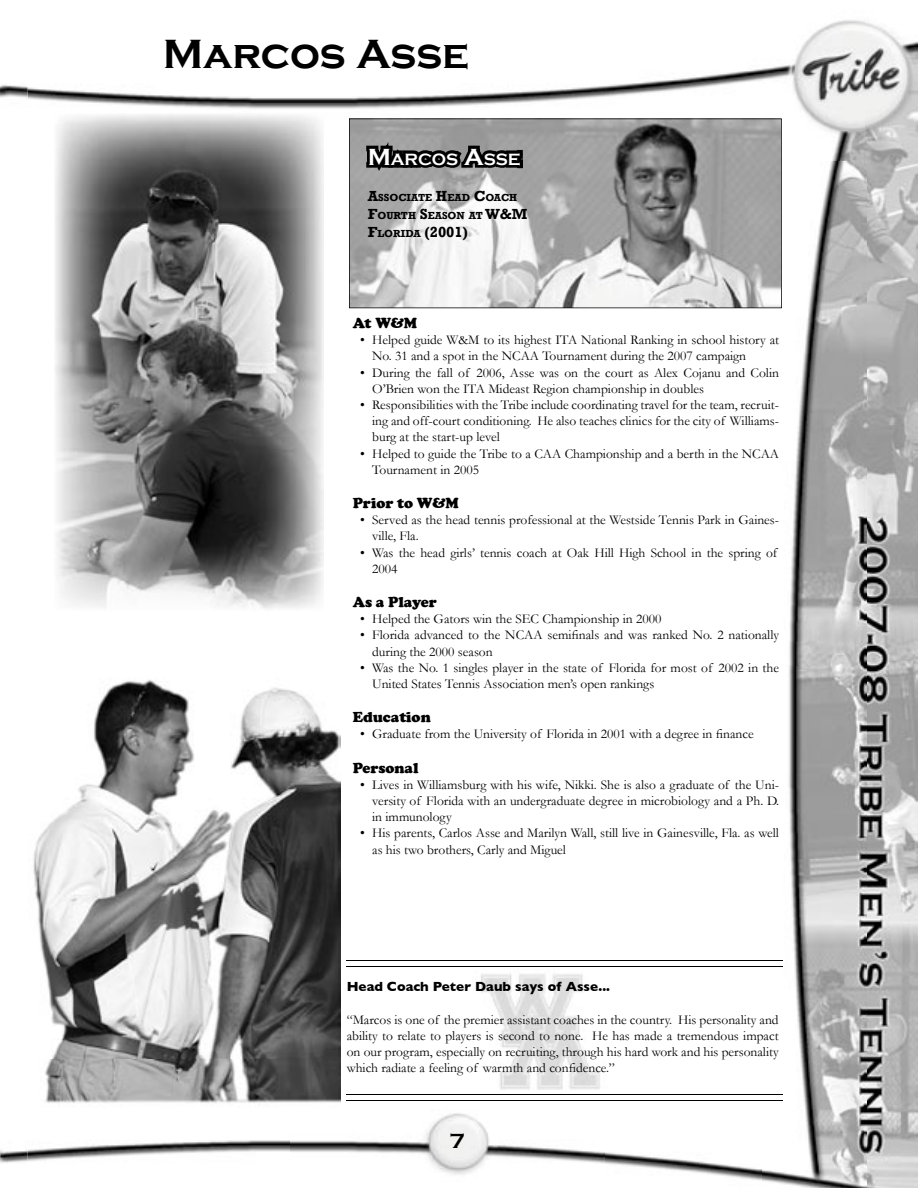
<style>
.page{position:relative;width:918px;height:1188px;background:#fff}
.page>*{position:absolute;margin:0;border:0;box-sizing:border-box;transform-origin:0 0}
.t1{font:700 42px "Copperplate Gothic";color:#000}
.t2{font:700 21px "Copperplate Gothic";color:#000}
.t3{font:700 16.8px "Copperplate Gothic";color:#fff}
.t4{font:900 15px "Cooper";color:#000}
.t5{font:700 15px "Rockwell";color:#000}
.t6{font:13.5px/16.2px "Garamond";color:#000}
.t7{font:700 13.5px "Gill Sans";color:#000}
.t8{font:700 10.5px/18px "Rockwell";color:#000}
.s1{font-size:24px}
.s2{font-size:15px}
.s3{font-size:10.5px}
</style>
<div class="page">
<img style="left:28px;top:20px;width:837px;height:142px">
<img style="left:865px;top:22px;width:53px;height:1166px">
<img style="left:290px;top:308px;width:104px;height:845px">
<img style="left:761px;top:162px;width:105px;height:1026px">
<img style="left:394px;top:1113px;width:105px;height:62px">
<img style="left:604px;top:1152px;width:157px;height:28px">
<img style="left:28px;top:1140px;width:262px;height:22px">
<img style="left:499px;top:1089px;width:105px;height:75px">
<img style="left:0;top:84px;width:28px;height:1079px">
<img style="left:481px;top:973px;width:119px;height:116px">
<hr style="left:347px;top:966px;width:436px;height:1px;background:#000">
<hr style="left:347px;top:960px;width:436px;height:1px;background:#000">
<hr style="left:347px;top:1100px;width:436px;height:1px;background:#000">
<hr style="left:347px;top:1094px;width:436px;height:1px;background:#000">
<svg style="left:349px;top:118px;width:433px;height:190px"></svg>
<svg style="left:361px;top:130px;width:167px;height:47px"></svg>
<img style="left:24px;top:631px;width:316px;height:483px">
<img style="left:54px;top:113px;width:270px;height:497px">
<h1 class="t1" style="left:163px;top:31px;width:308px">Marcos Asse</h1>
<p class="t3" style="left:368px;top:150px;width:154px"><span class="s1">M</span>ARCOS <span class="s1">A</span>SSE</p>
<p class="t8" style="left:368px;top:188px;width:161px"><span class="s2">A</span>SSOCIATE <span class="s2">H</span>EAD <span class="s2">C</span>OACH<br><span class="s2">F</span>OURTH <span class="s2">S</span>EASON AT <span class="s2">W&amp;M</span></p>
<p class="t5" style="left:368px;top:223px;width:102px">F<span class="s3">LORIDA</span> (2001)</p>
<p class="t4" style="left:353px;top:314px;width:66px">At W&amp;M</p>
<p class="t6" style="left:372px;top:332px;width:408px;text-indent:-12px">• Helped guide W&amp;M to its highest ITA National Ranking in school history at<br>No. 31 and a spot in the NCAA Tournament during the 2007 campaign</p>
<p class="t6" style="left:372px;top:364px;width:408px;text-indent:-12px">• During the fall of 2006, Asse was on the court as Alex Cojanu and Colin<br>O’Brien won the ITA Mideast Region championship in doubles</p>
<p class="t6" style="left:372px;top:397px;width:408px;text-align:justify;text-indent:-12px">• Responsibilities with the Tribe include coordinating travel for the team, recruit&shy;ing and off-court conditioning. He also teaches clinics for the city of Williams&shy;burg at the start-up level</p>
<p class="t6" style="left:372px;top:445px;width:408px;text-indent:-12px">• Helped to guide the Tribe to a CAA Championship and a berth in the NCAA<br>Tournament in 2005</p>
<p class="t4" style="left:353px;top:494px;width:108px">Prior to W&amp;M</p>
<p class="t6" style="left:372px;top:512px;width:408px;text-indent:-12px">• Served as the head tennis professional at the Westside Tennis Park in Gaines&shy;ville, Fla.</p>
<p class="t6" style="left:372px;top:544px;width:407px;text-indent:-12px">• Was the head girls’ tennis coach at Oak Hill High School in the spring of<br>2004</p>
<p class="t4" style="left:353px;top:593px;width:86px">As a Player</p>
<p class="t6" style="left:360px;top:611px;width:303px">• Helped the Gators win the SEC Championship in 2000</p>
<p class="t6" style="left:372px;top:627px;width:408px;text-indent:-12px">• Florida advanced to the NCAA semifinals and was ranked No. 2 nationally during the 2000 season</p>
<p class="t6" style="left:372px;top:659px;width:408px;text-indent:-12px">• Was the No. 1 singles player in the state of Florida for most of 2002 in the<br>United States Tennis Association men’s open rankings</p>
<p class="t4" style="left:353px;top:709px;width:80px">Education</p>
<p class="t6" style="left:360px;top:726px;width:395px">• Graduate from the University of Florida in 2001 with a degree in finance</p>
<p class="t4" style="left:353px;top:759px;width:67px">Personal</p>
<p class="t6" style="left:372px;top:776px;width:408px;text-align:justify;text-indent:-12px">• Lives in Williamsburg with his wife, Nikki. She is also a graduate of the Uni&shy;versity of Florida with an undergraduate degree in microbiology and a Ph. D. in immunology</p>
<p class="t6" style="left:372px;top:825px;width:408px;text-indent:-12px">• His parents, Carlos Asse and Marilyn Wall, still live in Gainesville, Fla. as well as his two brothers, Carly and Miguel</p>
<p class="t7" style="left:347px;top:979px;width:265px">Head Coach Peter Daub says of Asse...</p>
<p class="t6" style="left:347px;top:1011px;width:434px;text-align:justify">“Marcos is one of the premier assistant coaches in the country. His personality and ability to relate to players is second to none. He has made a tremendous impact on our program, especially on recruiting, through his hard work and his personality which radiate a feeling of warmth and confidence.”</p>
<h2 class="t2" style="left:450px;top:1130px;width:16px">7</h2>
</div>
